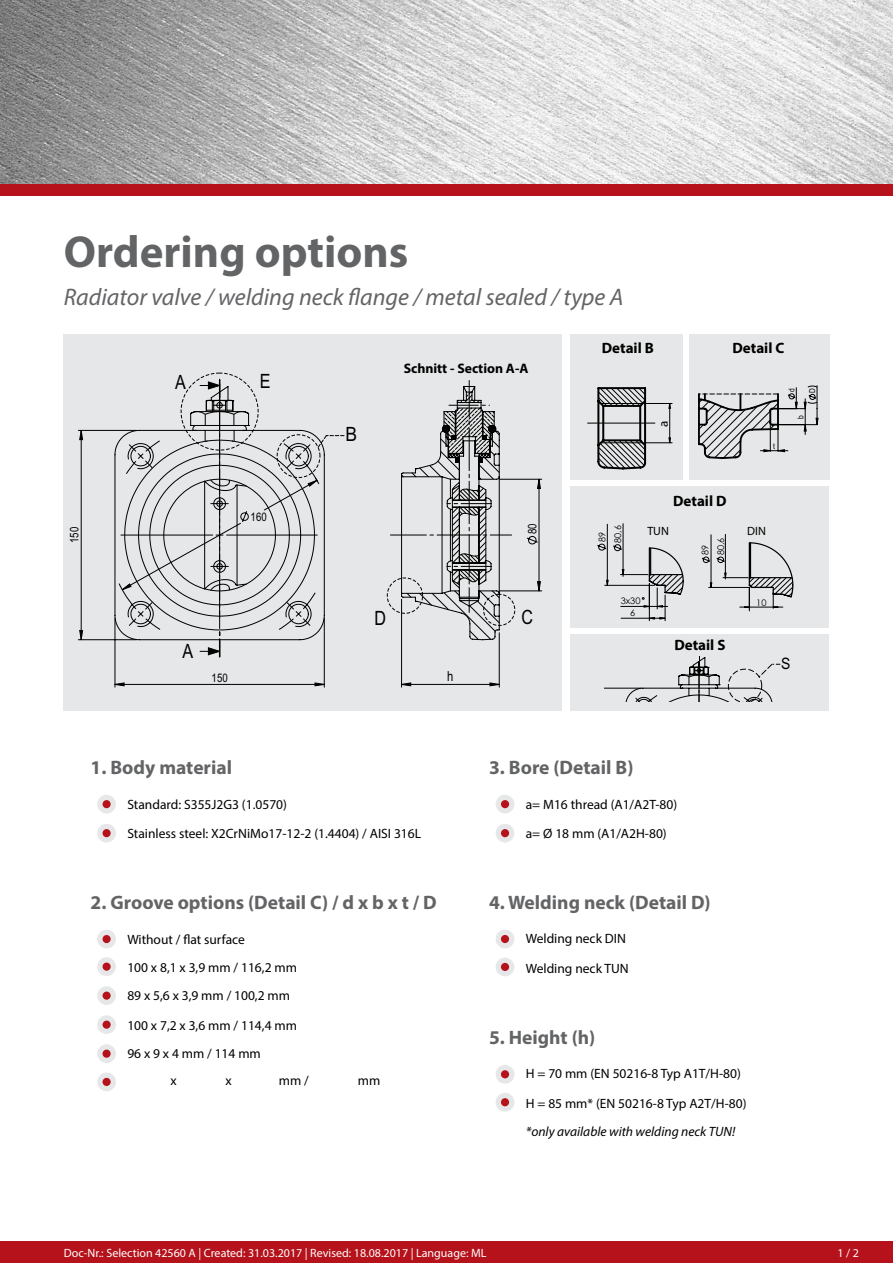
<style>
.page{position:relative;width:893px;height:1263px;background:#fff}
.page>*{position:absolute;margin:0;border:0;box-sizing:border-box;transform-origin:0 0}
.t1{font:700 45px "Myriad Pro";color:#636466}
.t2{font:italic 24px "Myriad Pro";color:#636466}
.t3{font:19.65px "Arial Narrow";color:#000}
.t4{font:19.65px "Arial Narrow";color:#000;scale:1.08 1}
.t5{font:700 19.5px "Myriad Pro";color:#636466}
.t6{font:15.75px "Arial Narrow";color:#000;scale:1.08 1}
.t7{font:700 15px "Myriad Pro";color:#000}
.t8{font:700 13.8px "Myriad Pro";color:#000}
.t9{font:13.8px "Arial Narrow";color:#000}
.t10{font:13.5px/29px "Myriad Pro";color:#000}
.t11{font:italic 13.5px "Myriad Pro";color:#000}
.t12{font:13.05px "Myriad Pro";color:#000}
.t13{font:12px "Myriad Pro";color:#fff}
.t14{font:12px "Myriad Pro";color:#000}
.t15{font:11.85px "Arial Narrow";color:#000}
.t16{font:9.3px/15.8px "Century Gothic";color:#000}
.t17{font:9px "Century Gothic";color:#000}
.t18{font:8.1px "Arial Narrow";color:#000}
</style>
<div class="page">
<img style="left:0;top:0;width:893px;height:184px">
<div style="left:0;top:1242px;width:893px;height:21px;background:#b5121b"></div>
<div style="left:0;top:184px;width:893px;height:12px;background:#b5121b"></div>
<div style="left:571px;top:334px;width:112px;height:146px;background:#e6e7e8"></div>
<div style="left:689px;top:334px;width:140px;height:146px;background:#e6e7e8"></div>
<div style="left:571px;top:486px;width:258px;height:141px;background:#e6e7e8"></div>
<div style="left:64px;top:334px;width:498px;height:377px;background:#e6e7e8"></div>
<svg style="left:698px;top:386px;width:120px;height:73px"></svg>
<svg style="left:78px;top:430px;width:464px;height:258px"></svg>
<svg style="left:115px;top:683px;width:209px;height:3px"></svg>
<svg style="left:80px;top:430px;width:3px;height:210px"></svg>
<svg style="left:526px;top:479px;width:14px;height:112px"></svg>
<svg style="left:402px;top:683px;width:97px;height:3px"></svg>
<svg style="left:118px;top:380px;width:227px;height:277px"></svg>
<svg style="left:114px;top:385px;width:211px;height:256px"></svg>
<svg style="left:390px;top:380px;width:122px;height:261px"></svg>
<svg style="left:588px;top:387px;width:84px;height:83px"></svg>
<hr style="left:607px;top:524px;width:1px;height:61px;background:#000">
<hr style="left:623px;top:524px;width:1px;height:52px;background:#000">
<svg style="left:597px;top:543px;width:87px;height:78px"></svg>
<hr style="left:711px;top:535px;width:1px;height:52px;background:#000">
<hr style="left:725px;top:534px;width:1px;height:45px;background:#000">
<svg style="left:701px;top:542px;width:93px;height:69px"></svg>
<div style="left:571px;top:634px;width:258px;height:77px;background:#e6e7e8"></div>
<svg style="left:605px;top:657px;width:175px;height:45px"></svg>
<div style="left:666px;top:652px;width:33px;height:9px;background:#e6e7e8"></div>
<div style="left:97px;top:824px;width:19px;height:18px;background:#e6e7e8;border-radius:50%"></div>
<div style="left:103px;top:829px;width:8px;height:8px;background:#b5121b;border-radius:50%"></div>
<div style="left:97px;top:795px;width:19px;height:18px;background:#e6e7e8;border-radius:50%"></div>
<div style="left:103px;top:800px;width:8px;height:8px;background:#b5121b;border-radius:50%"></div>
<div style="left:97px;top:986px;width:19px;height:19px;background:#e6e7e8;border-radius:50%"></div>
<div style="left:103px;top:991px;width:8px;height:9px;background:#b5121b;border-radius:50%"></div>
<div style="left:97px;top:957px;width:19px;height:19px;background:#e6e7e8;border-radius:50%"></div>
<div style="left:103px;top:962px;width:8px;height:9px;background:#b5121b;border-radius:50%"></div>
<div style="left:97px;top:1044px;width:19px;height:19px;background:#e6e7e8;border-radius:50%"></div>
<div style="left:103px;top:1049px;width:8px;height:9px;background:#b5121b;border-radius:50%"></div>
<div style="left:97px;top:1015px;width:19px;height:19px;background:#e6e7e8;border-radius:50%"></div>
<div style="left:103px;top:1020px;width:8px;height:9px;background:#b5121b;border-radius:50%"></div>
<div style="left:97px;top:1072px;width:19px;height:19px;background:#e6e7e8;border-radius:50%"></div>
<div style="left:103px;top:1078px;width:8px;height:8px;background:#b5121b;border-radius:50%"></div>
<div style="left:97px;top:930px;width:19px;height:18px;background:#e6e7e8;border-radius:50%"></div>
<div style="left:103px;top:935px;width:8px;height:8px;background:#b5121b;border-radius:50%"></div>
<div style="left:496px;top:824px;width:18px;height:18px;background:#e6e7e8;border-radius:50%"></div>
<div style="left:501px;top:829px;width:8px;height:8px;background:#b5121b;border-radius:50%"></div>
<div style="left:496px;top:795px;width:18px;height:18px;background:#e6e7e8;border-radius:50%"></div>
<div style="left:501px;top:800px;width:8px;height:8px;background:#b5121b;border-radius:50%"></div>
<div style="left:496px;top:957px;width:18px;height:19px;background:#e6e7e8;border-radius:50%"></div>
<div style="left:501px;top:963px;width:8px;height:8px;background:#b5121b;border-radius:50%"></div>
<div style="left:496px;top:930px;width:18px;height:18px;background:#e6e7e8;border-radius:50%"></div>
<div style="left:501px;top:935px;width:8px;height:8px;background:#b5121b;border-radius:50%"></div>
<div style="left:496px;top:1093px;width:18px;height:19px;background:#e6e7e8;border-radius:50%"></div>
<div style="left:501px;top:1098px;width:8px;height:8px;background:#b5121b;border-radius:50%"></div>
<div style="left:496px;top:1065px;width:18px;height:19px;background:#e6e7e8;border-radius:50%"></div>
<div style="left:501px;top:1070px;width:8px;height:8px;background:#b5121b;border-radius:50%"></div>
<h1 class="t1" style="left:64px;top:222px;width:346px">Ordering options</h1>
<h2 class="t2" style="left:64px;top:282px;width:561px">Radiator valve / welding neck flange / metal sealed / type A</h2>
<p class="t15" style="left:66px;top:543px;width:18px;rotate:-90deg">150</p>
<h3 class="t3" style="left:175px;top:367px;width:12px">A</h3>
<h3 class="t3" style="left:260px;top:367px;width:12px">E</h3>
<p class="t15" style="left:251px;top:508px;width:18px">160</p>
<h3 class="t3" style="left:182px;top:636px;width:12px">A</h3>
<p class="t15" style="left:212px;top:669px;width:18px">150</p>
<h3 class="t4" style="left:345px;top:420px;width:12px">B</h3>
<p class="t8" style="left:404px;top:359px;width:126px">Schnitt - Section A-A</p>
<p class="t15" style="left:523px;top:534px;width:12px;rotate:-90deg">80</p>
<h3 class="t3" style="left:375px;top:603px;width:13px">D</h3>
<h3 class="t3" style="left:521px;top:603px;width:13px">C</h3>
<p class="t9" style="left:447px;top:666px;width:8px">h</p>
<p class="t7" style="left:602px;top:338px;width:54px">Detail B</p>
<p class="t7" style="left:732px;top:338px;width:53px">Detail C</p>
<p class="t18" style="left:786px;top:392px;width:5px;rotate:-90deg">d</p>
<p class="t18" style="left:806px;top:393px;width:6px;rotate:-90deg">D</p>
<p class="t16" style="left:594px;top:543px;width:19px;rotate:-90deg">89<br>80,6</p>
<p class="t12" style="left:655px;top:427px;width:8px;rotate:-90deg">a</p>
<p class="t18" style="left:773px;top:440px;width:3px">t</p>
<p class="t7" style="left:673px;top:491px;width:55px">Detail D</p>
<p class="t14" style="left:647px;top:523px;width:23px">TUN</p>
<p class="t14" style="left:747px;top:523px;width:20px">DIN</p>
<p class="t16" style="left:697px;top:555px;width:19px;rotate:-90deg">89<br>80,6</p>
<p class="t17" style="left:621px;top:595px;width:21px">3x30</p>
<p class="t17" style="left:630px;top:607px;width:7px">6</p>
<p class="t7" style="left:674px;top:635px;width:53px">Detail S</p>
<p class="t17" style="left:756px;top:596px;width:12px">10</p>
<p class="t18" style="left:795px;top:419px;width:5px;rotate:-90deg">b</p>
<p class="t6" style="left:781px;top:652px;width:10px">S</p>
<h3 class="t5" style="left:91px;top:755px;width:143px">1. Body material</h3>
<p class="t10" style="left:127px;top:790px;width:295px">Standard: S355J2G3 (1.0570)<br>Stainless steel: X2CrNiMo17-12-2 (1.4404) / AISI 316L</p>
<h3 class="t5" style="left:91px;top:890px;width:348px">2. Groove options (Detail C) / d x b x t / D</h3>
<p class="t10" style="left:127px;top:925px;width:119px">Without / flat surface</p>
<p class="t10" style="left:127px;top:952px;width:171px">100 x 8,1 x 3,9 mm / 116,2 mm<br>89 x 5,6 x 3,9 mm / 100,2 mm<br>100 x 7,2 x 3,6 mm / 114,4 mm<br>96 x 9 x 4 mm / 114 mm</p>
<p class="t10" style="left:171px;top:1066px;width:8px">x</p>
<p class="t10" style="left:226px;top:1066px;width:8px">x</p>
<p class="t10" style="left:279px;top:1066px;width:32px">mm /</p>
<p class="t10" style="left:358px;top:1066px;width:24px">mm</p>
<h3 class="t5" style="left:489px;top:755px;width:146px">3. Bore (Detail B)</h3>
<p class="t10" style="left:526px;top:790px;width:153px">a= M16 thread (A1/A2T-80) a= Ø 18 mm (A1/A2H-80)</p>
<h3 class="t5" style="left:489px;top:890px;width:223px">4. Welding neck (Detail D)</h3>
<p class="t10" style="left:526px;top:923px;width:102px">Welding neck DIN</p>
<p class="t10" style="left:526px;top:954px;width:104px">Welding neck TUN</p>
<h3 class="t5" style="left:489px;top:1025px;width:108px">5. Height (h)</h3>
<p class="t10" style="left:526px;top:1058px;width:217px">H = 70 mm (EN 50216-8 Typ A1T/H-80)</p>
<p class="t10" style="left:526px;top:1089px;width:222px">H = 85 mm* (EN 50216-8 Typ A2T/H-80)</p>
<p class="t11" style="left:526px;top:1123px;width:211px">*only available with welding neck TUN!</p>
<p class="t13" style="left:64px;top:1245px;width:424px">Doc-Nr.: Selection 42560 A | Created: 31.03.2017 | Revised: 18.08.2017 | Language: ML</p>
<p class="t13" style="left:837px;top:1245px;width:23px">1 / 2</p>
</div>
